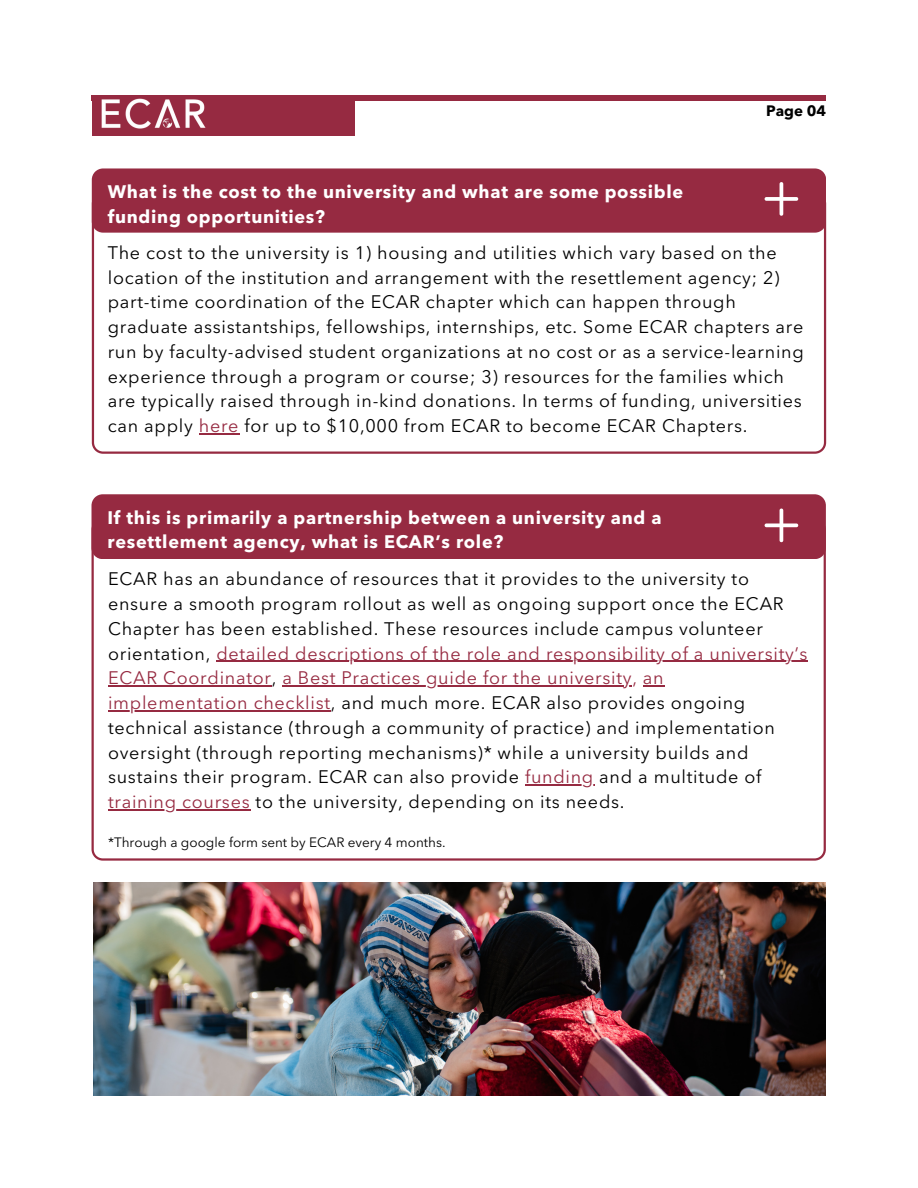
<style>
.page{position:relative;width:918px;height:1188px;background:#fff}
.page>*{position:absolute;margin:0;border:0;box-sizing:border-box;transform-origin:0 0}
.t1{font:18px/24.8px "Avenir Next LT Pro";letter-spacing:.04em;color:#000}
.t2{font:700 18px/24.8px "Avenir Next LT Pro";letter-spacing:.04em;color:#fff}
.t3{font:700 15px "Avenir Next LT Pro";color:#000}
.t4{font:13.5px "Avenir Next LT Pro";color:#000}
.s1{color:#962a41}
</style>
<div class="page">
<div style="left:92px;top:95px;width:734px;height:6px;background:#962a41"></div>
<svg style="left:92px;top:233px;width:734px;height:221px"></svg>
<div style="left:92px;top:168px;width:734px;height:65px;background:#962a41"></div>
<svg style="left:765px;top:182px;width:33px;height:34px"></svg>
<svg style="left:92px;top:559px;width:734px;height:301px"></svg>
<div style="left:92px;top:494px;width:734px;height:65px;background:#962a41"></div>
<div style="left:92px;top:98px;width:263px;height:37px;background:#962a41"></div>
<img style="left:101px;top:98px;width:105px;height:31px">
<svg style="left:765px;top:509px;width:33px;height:33px"></svg>
<img style="left:93px;top:882px;width:733px;height:214px">
<hr style="left:199px;top:433px;width:40px;height:1px;background:#962a41">
<hr style="left:216px;top:661px;width:592px;height:1px;background:#962a41">
<hr style="left:108px;top:686px;width:164px;height:1px;background:#962a41">
<hr style="left:282px;top:686px;width:350px;height:1px;background:#962a41">
<svg style="left:643px;top:686px;width:22px;height:1px"></svg>
<hr style="left:108px;top:710px;width:223px;height:1px;background:#962a41">
<hr style="left:525px;top:785px;width:69px;height:1px;background:#962a41">
<hr style="left:108px;top:809px;width:142px;height:1px;background:#962a41">
<p class="t3" style="left:766px;top:105px;width:62px">Page 04</p>
<p class="t2" style="left:108px;top:181px;width:577px">What is the cost to the university and what are some possible funding opportunities?</p>
<p class="t1" style="left:108px;top:242px;width:698px">The cost to the university is 1) housing and utilities which vary based on the location of the institution and arrangement with the resettlement agency; 2) part-time coordination of the ECAR chapter which can happen through graduate assistantships, fellowships, internships, etc. Some ECAR chapters are run by faculty-advised student organizations at no cost or as a service-learning experience through a program or course; 3) resources for the families which are typically raised through in-kind donations. In terms of funding, universities can apply <span class="s1">here</span> for up to $10,000 from ECAR to become ECAR Chapters.</p>
<p class="t2" style="left:107px;top:507px;width:556px">If this is primarily a partnership between a university and a resettlement agency, what is ECAR’s role?</p>
<p class="t1" style="left:108px;top:568px;width:701px">ECAR has an abundance of resources that it provides to the university to ensure a smooth program rollout as well as ongoing support once the ECAR Chapter has been established. These resources include campus volunteer orientation, <span class="s1">detailed descriptions of the role and responsibility of a university’s ECAR Coordinator</span>, <span class="s1">a Best Practices guide for the university, an implementation checklist</span>, and much more. ECAR also provides ongoing technical assistance (through a community of practice) and implementation oversight (through reporting mechanisms)* while a university builds and sustains their program. ECAR can also provide <span class="s1">funding</span> and a multitude of <span class="s1">training courses</span> to the university, depending on its needs.</p>
<p class="t4" style="left:108px;top:836px;width:339px">*Through a google form sent by ECAR every 4 months.</p>
</div>
